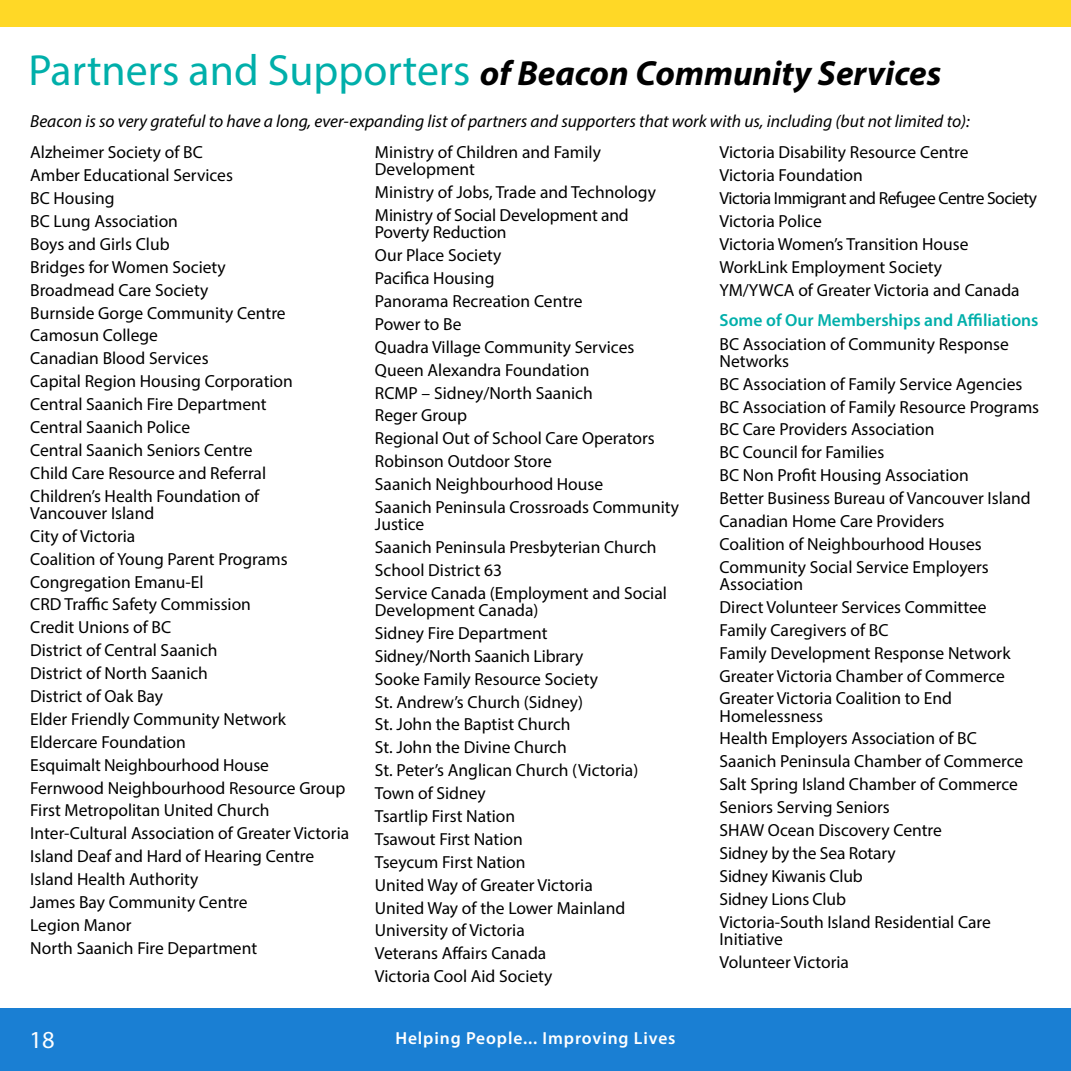
<style>
.page{position:relative;width:1071px;height:1071px;background:#fff}
.page>*{position:absolute;margin:0;border:0;box-sizing:border-box;transform-origin:0 0}
.t1{font:italic 700 35px "Myriad Pro";color:#000}
.t2{font:24.5px "Myriad Pro";color:#fff}
.t3{font:17.5px/22.9px "Myriad Pro";color:#000}
.t4{font:italic 17.5px "Myriad Pro";color:#000}
.t5{font:600 17.5px "Myriad Pro";color:#00afaa}
.t6{font:600 17.5px "Myriad Pro";letter-spacing:.05em;color:#fff}
.s1{font-weight:400;font-style:normal;font-size:43.75px;color:#00afaa}
</style>
<div class="page">
<div style="left:0;top:0;width:1071px;height:27px;background:#ffd826"></div>
<div style="left:0;top:1008px;width:1071px;height:63px;background:#1a7fd3"></div>
<h1 class="t1" style="left:28px;top:50px;width:914px"><span class="s1">Partners and Supporters</span> of Beacon Community Services</h1>
<p class="t4" style="left:30px;top:110px;width:941px">Beacon is so very grateful to have a long, ever-expanding list of partners and supporters that work with us, including (but not limited to):</p>
<p class="t3" style="left:30px;top:140px;width:264px">Alzheimer Society of BC<br>Amber Educational Services<br>BC Housing<br>BC Lung Association<br>Boys and Girls Club<br>Bridges for Women Society<br>Broadmead Care Society<br>Burnside Gorge Community Centre<br>Camosun College<br>Canadian Blood Services<br>Capital Region Housing Corporation<br>Central Saanich Fire Department<br>Central Saanich Police<br>Central Saanich Seniors Centre<br>Child Care Resource and Referral<br>Children’s Health Foundation of</p>
<p class="t3" style="left:30px;top:501px;width:320px">Vancouver Island<br>City of Victoria<br>Coalition of Young Parent Programs<br>Congregation Emanu-El<br>CRD Traffic Safety Commission<br>Credit Unions of BC<br>District of Central Saanich<br>District of North Saanich<br>District of Oak Bay<br>Elder Friendly Community Network<br>Eldercare Foundation<br>Esquimalt Neighbourhood House<br>Fernwood Neighbourhood Resource Group<br>First Metropolitan United Church<br>Inter-Cultural Association of Greater Victoria<br>Island Deaf and Hard of Hearing Centre<br>Island Health Authority<br>James Bay Community Centre<br>Legion Manor<br>North Saanich Fire Department</p>
<p class="t3" style="left:375px;top:144px;width:228px;line-height:17.2px">Ministry of Children and Family<br>Development</p>
<p class="t3" style="left:375px;top:181px;width:283px">Ministry of Jobs, Trade and Technology<br>Ministry of Social Development and</p>
<p class="t3" style="left:375px;top:221px;width:306px">Poverty Reduction<br>Our Place Society<br>Pacifica Housing<br>Panorama Recreation Centre<br>Power to Be<br>Quadra Village Community Services<br>Queen Alexandra Foundation<br>RCMP – Sidney/North Saanich<br>Reger Group<br>Regional Out of School Care Operators<br>Robinson Outdoor Store<br>Saanich Neighbourhood House<br>Saanich Peninsula Crossroads Community</p>
<p class="t3" style="left:375px;top:513px;width:294px">Justice<br>Saanich Peninsula Presbyterian Church<br>School District 63<br>Service Canada (Employment and Social</p>
<p class="t3" style="left:375px;top:598px;width:265px">Development Canada)<br>Sidney Fire Department<br>Sidney/North Saanich Library<br>Sooke Family Resource Society<br>St. Andrew’s Church (Sidney)<br>St. John the Baptist Church<br>St. John the Divine Church<br>St. Peter’s Anglican Church (Victoria)<br>Town of Sidney<br>Tsartlip First Nation<br>Tsawout First Nation<br>Tseycum First Nation<br>United Way of Greater Victoria<br>United Way of the Lower Mainland<br>University of Victoria<br>Veterans Affairs Canada<br>Victoria Cool Aid Society</p>
<h2 class="t2" style="left:30px;top:1025px;width:27px">18</h2>
<p class="t6" style="left:395px;top:1027px;width:282px">Helping People... Improving Lives</p>
<p class="t3" style="left:720px;top:141px;width:319px">Victoria Disability Resource Centre<br>Victoria Foundation<br>Victoria Immigrant and Refugee Centre Society<br>Victoria Police<br>Victoria Women’s Transition House<br>WorkLink Employment Society<br>YM/YWCA of Greater Victoria and Canada</p>
<p class="t5" style="left:720px;top:309px;width:320px">Some of Our Memberships and Affiliations</p>
<p class="t3" style="left:720px;top:335px;width:291px;line-height:17.2px">BC Association of Community Response<br>Networks</p>
<p class="t3" style="left:720px;top:372px;width:321px">BC Association of Family Service Agencies BC Association of Family Resource Programs BC Care Providers Association<br>BC Council for Families<br>BC Non Profit Housing Association<br>Better Business Bureau of Vancouver Island Canadian Home Care Providers<br>Coalition of Neighbourhood Houses Community Social Service Employers</p>
<p class="t3" style="left:720px;top:572px;width:293px">Association<br>Direct Volunteer Services Committee<br>Family Caregivers of BC<br>Family Development Response Network<br>Greater Victoria Chamber of Commerce<br>Greater Victoria Coalition to End</p>
<p class="t3" style="left:720px;top:704px;width:305px">Homelessness<br>Health Employers Association of BC<br>Saanich Peninsula Chamber of Commerce<br>Salt Spring Island Chamber of Commerce<br>Seniors Serving Seniors<br>SHAW Ocean Discovery Centre<br>Sidney by the Sea Rotary<br>Sidney Kiwanis Club<br>Sidney Lions Club<br>Victoria-South Island Residential Care</p>
<p class="t3" style="left:720px;top:927px;width:131px">Initiative<br>Volunteer Victoria</p>
</div>
